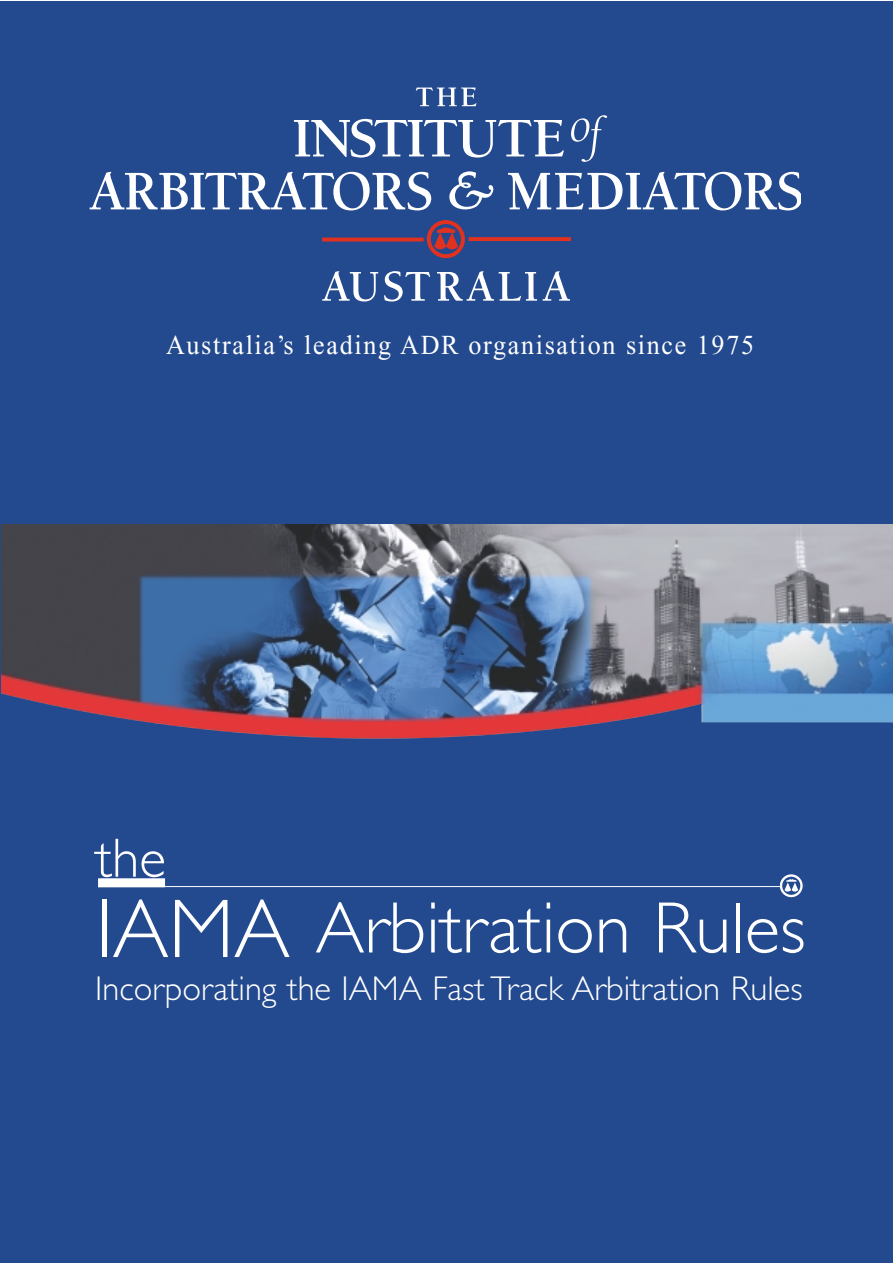
<style>
.page{position:relative;width:893px;height:1263px;background:#fff}
.page>*{position:absolute;margin:0;border:0;box-sizing:border-box;transform-origin:0 0}
.t1{font:300 73.2px "Gill Sans";color:#fff}
.t2{font:300 55.65px "Gill Sans";color:#fff}
.t3{font:300 34.5px "Gill Sans";color:#fff}
.t4{font:27.45px "Times New Roman";letter-spacing:.065em;color:#fff;scale:.95 1}
.s1{font-size:83.7px}
</style>
<div class="page">
<div style="left:0;top:2px;width:892px;height:1261px;background:#23498e"></div>
<img style="left:2px;top:524px;width:890px;height:215px">
<svg style="left:416px;top:88px;width:60px;height:18px"></svg>
<svg style="left:294px;top:119px;width:269px;height:39px"></svg>
<svg style="left:90px;top:172px;width:341px;height:38px"></svg>
<svg style="left:508px;top:172px;width:292px;height:38px"></svg>
<svg style="left:449px;top:171px;width:44px;height:38px"></svg>
<svg style="left:322px;top:271px;width:56px;height:31px"></svg>
<svg style="left:384px;top:271px;width:46px;height:31px"></svg>
<svg style="left:437px;top:271px;width:133px;height:30px"></svg>
<svg style="left:322px;top:220px;width:249px;height:39px"></svg>
<svg style="left:571px;top:115px;width:36px;height:47px"></svg>
<div style="left:98px;top:878px;width:67px;height:9px;background:#fff"></div>
<hr style="left:98px;top:886px;width:682px;height:1px;background:#fff">
<svg style="left:780px;top:874px;width:23px;height:24px"></svg>
<p class="t4" style="left:166px;top:335px;width:620px">Australia’s leading ADR organisation since 1975</p>
<h2 class="t2" style="left:95px;top:837px;width:72px">the</h2>
<h1 class="t1" style="left:95px;top:900px;width:712px"><span class="s1">IAMA</span> Arbitration Rules</h1>
<p class="t3" style="left:95px;top:976px;width:709px">Incorporating the IAMA Fast Track Arbitration Rules</p>
</div>
